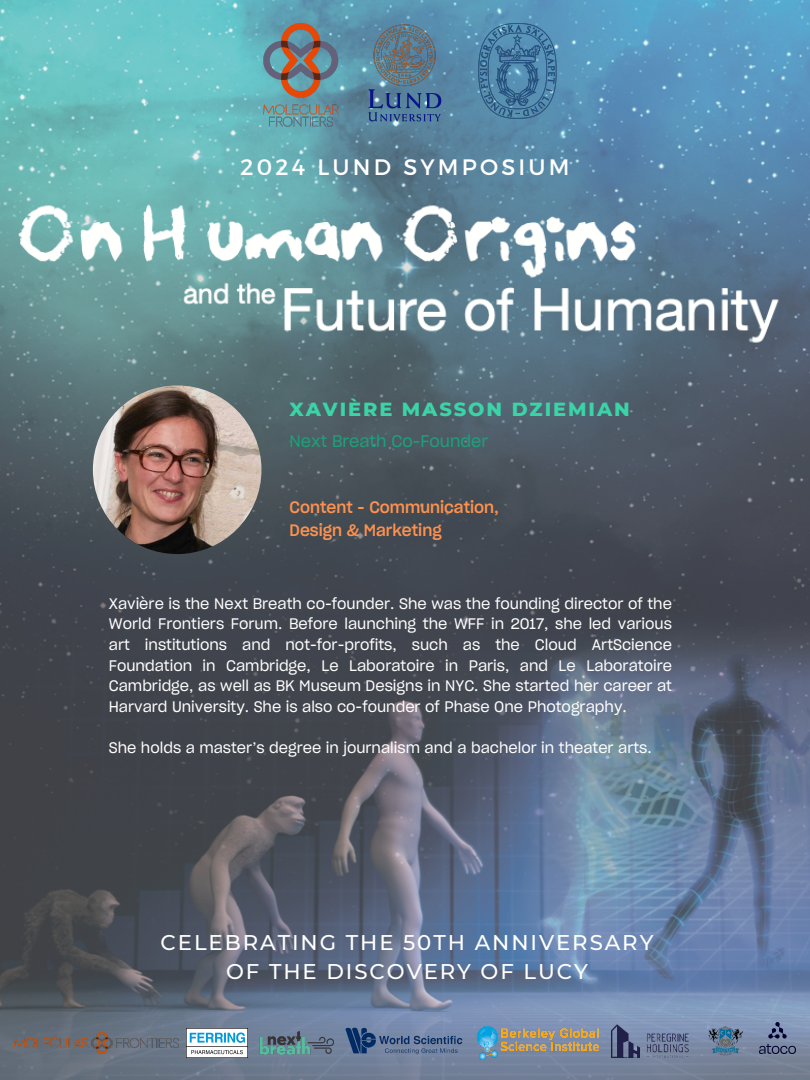
<style>
.page{position:relative;width:810px;height:1080px;background:#fff}
.page>*{position:absolute;margin:0;border:0;box-sizing:border-box;transform-origin:0 0}
.t1{font:22.38px "Montserrat";letter-spacing:.145em;color:#fff}
.t2{font:500 21.25px "Montserrat";letter-spacing:.09em;color:#fff}
.t3{font:800 19.38px "Montserrat";letter-spacing:.1em;color:#3ad4a7}
.t4{font:16.62px "Sharp Grotesk Book 19";color:#1ba27c}
.t5{font:16.25px "Sharp Grotesk Medium 19";color:#ff914d}
.t6{font:15px/20.6px "Sharp Grotesk Book 19";color:#fff;text-align:justify}
</style>
<div class="page">
<img style="left:0;top:0;width:810px;height:1080px">
<img style="left:93px;top:385px;width:168px;height:169px;border-radius:50%">
<img style="left:363px;top:20px;width:84px;height:107px">
<img style="left:264px;top:23px;width:75px;height:104px">
<img style="left:466px;top:23px;width:102px;height:104px">
<img style="left:699px;top:1015px;width:53px;height:52px">
<img style="left:341px;top:1024px;width:126px;height:35px">
<img style="left:260px;top:1026px;width:73px;height:34px">
<img style="left:186px;top:1029px;width:61px;height:28px">
<img style="left:759px;top:1022px;width:37px;height:32px">
<img style="left:478px;top:1027px;width:125px;height:32px">
<img style="left:14px;top:1032px;width:165px;height:22px">
<img style="left:611px;top:1024px;width:78px;height:33px">
<p class="t1" style="left:240px;top:153px;width:331px">2024 LUND SYMPOSIUM</p>
<p class="t3" style="left:290px;top:397px;width:342px">XAVIÈRE MASSON DZIEMIAN</p>
<p class="t4" style="left:290px;top:430px;width:200px">Next Breath Co-Founder</p>
<p class="t5" style="left:290px;top:497px;width:211px">Content - Communication,</p>
<p class="t5" style="left:290px;top:520px;width:154px">Design &amp; Marketing</p>
<p class="t6" style="left:109px;top:593px;width:565px">Xavière is the Next Breath co-founder. She was the founding director of the World Frontiers Forum. Before launching the WFF in 2017, she led various art institutions and not-for-profits, such as the Cloud ArtScience Foundation in Cambridge, Le Laboratoire in Paris, and Le Laboratoire Cambridge, as well as BK Museum Designs in NYC. She started her career at Harvard University. She is also co-founder of Phase One Photography.</p>
<p class="t6" style="left:109px;top:737px;width:544px">She holds a master’s degree in journalism and a bachelor in theater arts.</p>
<p class="t2" style="left:161px;top:930px;width:494px">CELEBRATING THE 50TH ANNIVERSARY</p>
<p class="t2" style="left:226px;top:959px;width:363px">OF THE DISCOVERY OF LUCY</p>
</div>
